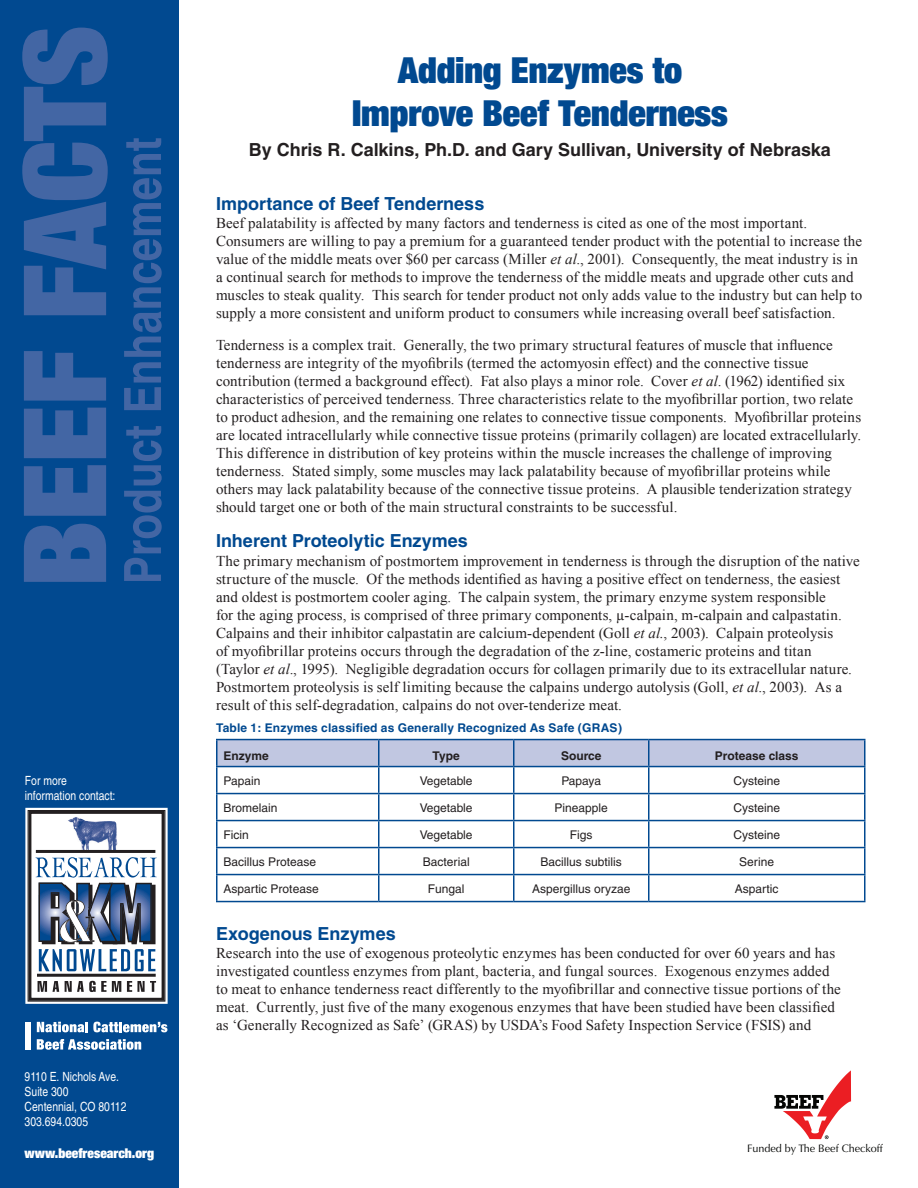
<style>
.page{position:relative;width:918px;height:1188px;background:#fff}
.page>*{position:absolute;margin:0;border:0;box-sizing:border-box;transform-origin:0 0}
.Head{font:900 expanded 36px/43.2px "Helvetica Neue";letter-spacing:-.005em;color:#014990;text-align:center}
.Subhead{font:700 18px "Helvetica";color:#014990}
.Byline{font:700 18px "Helvetica";letter-spacing:-.005em;color:#231f20}
.Body_Copy{font:15px/18px "Times New Roman";letter-spacing:.005em;color:#231f20}
.t1{font:900 expanded 13.5px "Helvetica Neue";color:#fff}
.t2{font:condensed 12.6px/15.1px "Helvetica";color:#fff}
.Table_Copy{font:12px "Helvetica";color:#231f20}
.Table_Title{font:700 12px "Helvetica";letter-spacing:.015em;color:#014990}
.Table_Col_Head{font:700 12px "Helvetica";color:#231f20}
.t3{font:10.8px "Optima";color:#040503}
.s1{font-style:italic}
</style>
<div class="page">
<div style="left:0;top:0;width:179px;height:1188px;background:#014990"></div>
<svg style="left:24px;top:524px;width:82px;height:58px;background:#3961a1"></svg>
<svg style="left:24px;top:465px;width:82px;height:51px"></svg>
<svg style="left:24px;top:408px;width:82px;height:50px"></svg>
<svg style="left:24px;top:351px;width:82px;height:50px"></svg>
<svg style="left:22px;top:28px;width:86px;height:287px"></svg>
<svg style="left:124px;top:491px;width:38px;height:90px"></svg>
<svg style="left:126px;top:426px;width:36px;height:59px"></svg>
<svg style="left:124px;top:138px;width:38px;height:272px"></svg>
<div style="left:25px;top:808px;width:143px;height:196px;border:5px solid #fff"></div>
<div style="left:28px;top:811px;width:137px;height:190px;background:#fff"></div>
<div style="left:28px;top:811px;width:137px;height:190px;border:3px solid #231f20"></div>
<svg style="left:38px;top:981px;width:21px;height:11px"></svg>
<svg style="left:65px;top:981px;width:41px;height:11px"></svg>
<svg style="left:112px;top:981px;width:9px;height:11px"></svg>
<svg style="left:127px;top:981px;width:29px;height:11px"></svg>
<hr style="left:37px;top:974px;width:119px;height:3px;background:#231f20">
<svg style="left:36px;top:857px;width:121px;height:114px"></svg>
<img style="left:66px;top:817px;width:52px;height:33px">
<hr style="left:36px;top:850px;width:119px;height:3px;background:#231f20">
<svg style="left:774px;top:1070px;width:77px;height:69px"></svg>
<svg style="left:37px;top:1022px;width:130px;height:10px"></svg>
<svg style="left:37px;top:1039px;width:104px;height:11px"></svg>
<div style="left:25px;top:1022px;width:6px;height:28px;background:#fff"></div>
<hr style="left:216px;top:739px;width:163px;height:1px;background:#014990">
<hr style="left:216px;top:740px;width:2px;height:26px;background:#014990">
<hr style="left:379px;top:739px;width:135px;height:1px;background:#014990">
<hr style="left:514px;top:739px;width:135px;height:1px;background:#014990">
<hr style="left:649px;top:739px;width:217px;height:1px;background:#014990">
<hr style="left:864px;top:740px;width:2px;height:26px;background:#014990">
<hr style="left:216px;top:766px;width:163px;height:1px;background:#014990">
<hr style="left:216px;top:767px;width:2px;height:26px;background:#014990">
<hr style="left:649px;top:766px;width:217px;height:1px;background:#014990">
<hr style="left:864px;top:767px;width:2px;height:26px;background:#014990">
<hr style="left:216px;top:793px;width:163px;height:1px;background:#014990">
<hr style="left:216px;top:794px;width:2px;height:26px;background:#014990">
<hr style="left:649px;top:793px;width:217px;height:1px;background:#014990">
<hr style="left:864px;top:794px;width:2px;height:26px;background:#014990">
<hr style="left:216px;top:820px;width:163px;height:1px;background:#014990">
<hr style="left:216px;top:821px;width:2px;height:26px;background:#014990">
<hr style="left:649px;top:820px;width:217px;height:1px;background:#014990">
<hr style="left:864px;top:821px;width:2px;height:26px;background:#014990">
<hr style="left:216px;top:847px;width:163px;height:1px;background:#014990">
<hr style="left:216px;top:848px;width:2px;height:26px;background:#014990">
<hr style="left:649px;top:847px;width:217px;height:1px;background:#014990">
<hr style="left:864px;top:848px;width:2px;height:26px;background:#014990">
<hr style="left:216px;top:874px;width:163px;height:1px;background:#014990">
<hr style="left:216px;top:875px;width:2px;height:26px;background:#014990">
<svg style="left:217px;top:740px;width:648px;height:161px"></svg>
<hr style="left:649px;top:874px;width:217px;height:1px;background:#014990">
<hr style="left:648px;top:875px;width:2px;height:26px;background:#014990">
<hr style="left:864px;top:875px;width:2px;height:26px;background:#014990">
<hr style="left:216px;top:901px;width:163px;height:1px;background:#014990">
<hr style="left:379px;top:901px;width:135px;height:1px;background:#014990">
<hr style="left:514px;top:901px;width:135px;height:1px;background:#014990">
<hr style="left:649px;top:901px;width:217px;height:1px;background:#014990">
<p class="t2" style="left:25px;top:773px;width:92px">For more information contact:</p>
<p class="t2" style="left:25px;top:1069px;width:103px">9110 E. Nichols Ave.<br>Suite 300<br>Centennial, CO 80112<br>303.694.0305</p>
<p class="t1" style="left:25px;top:1144px;width:131px">www.beefresearch.org</p>
<p class="Head" style="left:352px;top:48px;width:377px">Adding Enzymes to<br>Improve Beef Tenderness</p>
<p class="Byline" style="left:249px;top:139px;width:583px">By Chris R. Calkins, Ph.D. and Gary Sullivan, University of Nebraska</p>
<p class="Subhead" style="left:216px;top:192px;width:270px">Importance of Beef Tenderness</p>
<p class="Body_Copy" style="left:216px;top:214px;width:648px">Beef palatability is affected by many factors and tenderness is cited as one of the most important.<br>Consumers are willing to pay a premium for a guaranteed tender product with the potential to increase the value of the middle meats over $60 per carcass (Miller <span class="s1">et al</span>., 2001). Consequently, the meat industry is in a continual search for methods to improve the tenderness of the middle meats and upgrade other cuts and muscles to steak quality. This search for tender product not only adds value to the industry but can help to supply a more consistent and uniform product to consumers while increasing overall beef satisfaction.</p>
<p class="Body_Copy" style="left:216px;top:335px;width:647px">Tenderness is a complex trait. Generally, the two primary structural features of muscle that influence tenderness are integrity of the myofibrils (termed the actomyosin effect) and the connective tissue contribution (termed a background effect). Fat also plays a minor role. Cover <span class="s1">et al</span>. (1962) identified six characteristics of perceived tenderness. Three characteristics relate to the myofibrillar portion, two relate to product adhesion, and the remaining one relates to connective tissue components. Myofibrillar proteins are located intracellularly while connective tissue proteins (primarily collagen) are located extracellularly.<br>This difference in distribution of key proteins within the muscle increases the challenge of improving tenderness. Stated simply, some muscles may lack palatability because of myofibrillar proteins while others may lack palatability because of the connective tissue proteins. A plausible tenderization strategy should target one or both of the main structural constraints to be successful.</p>
<p class="Subhead" style="left:216px;top:530px;width:253px">Inherent Proteolytic Enzymes</p>
<p class="Body_Copy" style="left:216px;top:551px;width:645px">The primary mechanism of postmortem improvement in tenderness is through the disruption of the native structure of the muscle. Of the methods identified as having a positive effect on tenderness, the easiest and oldest is postmortem cooler aging. The calpain system, the primary enzyme system responsible<br>for the aging process, is comprised of three primary components, µ-calpain, m-calpain and calpastatin.<br>Calpains and their inhibitor calpastatin are calcium-dependent (Goll <span class="s1">et al.</span>, 2003). Calpain proteolysis<br>of myofibrillar proteins occurs through the degradation of the z-line, costameric proteins and titan<br>(Taylor <span class="s1">et al</span>., 1995). Negligible degradation occurs for collagen primarily due to its extracellular nature.<br>Postmortem proteolysis is self limiting because the calpains undergo autolysis (Goll, <span class="s1">et al</span>., 2003). As a result of this self-degradation, calpains do not over-tenderize meat.</p>
<p class="Table_Title" style="left:216px;top:721px;width:408px">Table 1: Enzymes classified as Generally Recognized As Safe (GRAS)</p>
<p class="Table_Col_Head" style="left:224px;top:748px;width:47px">Enzyme</p>
<p class="Table_Col_Head" style="left:433px;top:748px;width:29px">Type</p>
<p class="Table_Col_Head" style="left:561px;top:748px;width:42px">Source</p>
<p class="Table_Col_Head" style="left:715px;top:748px;width:85px">Protease class</p>
<p class="Table_Copy" style="left:224px;top:774px;width:38px">Papain</p>
<p class="Table_Copy" style="left:420px;top:774px;width:54px">Vegetable</p>
<p class="Table_Copy" style="left:561px;top:774px;width:41px">Papaya</p>
<p class="Table_Copy" style="left:733px;top:774px;width:48px">Cysteine</p>
<p class="Table_Copy" style="left:224px;top:801px;width:56px">Bromelain</p>
<p class="Table_Copy" style="left:420px;top:801px;width:54px">Vegetable</p>
<p class="Table_Copy" style="left:555px;top:801px;width:55px">Pineapple</p>
<p class="Table_Copy" style="left:733px;top:801px;width:48px">Cysteine</p>
<p class="Table_Copy" style="left:224px;top:828px;width:27px">Ficin</p>
<p class="Table_Copy" style="left:420px;top:828px;width:54px">Vegetable</p>
<p class="Table_Copy" style="left:570px;top:828px;width:24px">Figs</p>
<p class="Table_Copy" style="left:733px;top:828px;width:48px">Cysteine</p>
<p class="Table_Copy" style="left:224px;top:855px;width:94px">Bacillus Protease</p>
<p class="Table_Copy" style="left:423px;top:855px;width:48px">Bacterial</p>
<p class="Table_Copy" style="left:541px;top:855px;width:83px">Bacillus subtilis</p>
<p class="Table_Copy" style="left:739px;top:855px;width:36px">Serine</p>
<p class="Table_Copy" style="left:224px;top:882px;width:97px">Aspartic Protease</p>
<p class="Table_Copy" style="left:428px;top:882px;width:38px">Fungal</p>
<p class="Table_Copy" style="left:532px;top:882px;width:100px">Aspergillus oryzae</p>
<p class="Table_Copy" style="left:735px;top:882px;width:45px">Aspartic</p>
<p class="Subhead" style="left:216px;top:922px;width:181px">Exogenous Enzymes</p>
<p class="Body_Copy" style="left:216px;top:944px;width:626px">Research into the use of exogenous proteolytic enzymes has been conducted for over 60 years and has investigated countless enzymes from plant, bacteria, and fungal sources. Exogenous enzymes added to meat to enhance tenderness react differently to the myofibrillar and connective tissue portions of the meat. Currently, just five of the many exogenous enzymes that have been studied have been classified as ‘Generally Recognized as Safe’ (GRAS) by USDA’s Food Safety Inspection Service (FSIS) and</p>
<p class="t3" style="left:747px;top:1142px;width:137px">Funded by The Beef Checkoff</p>
</div>
